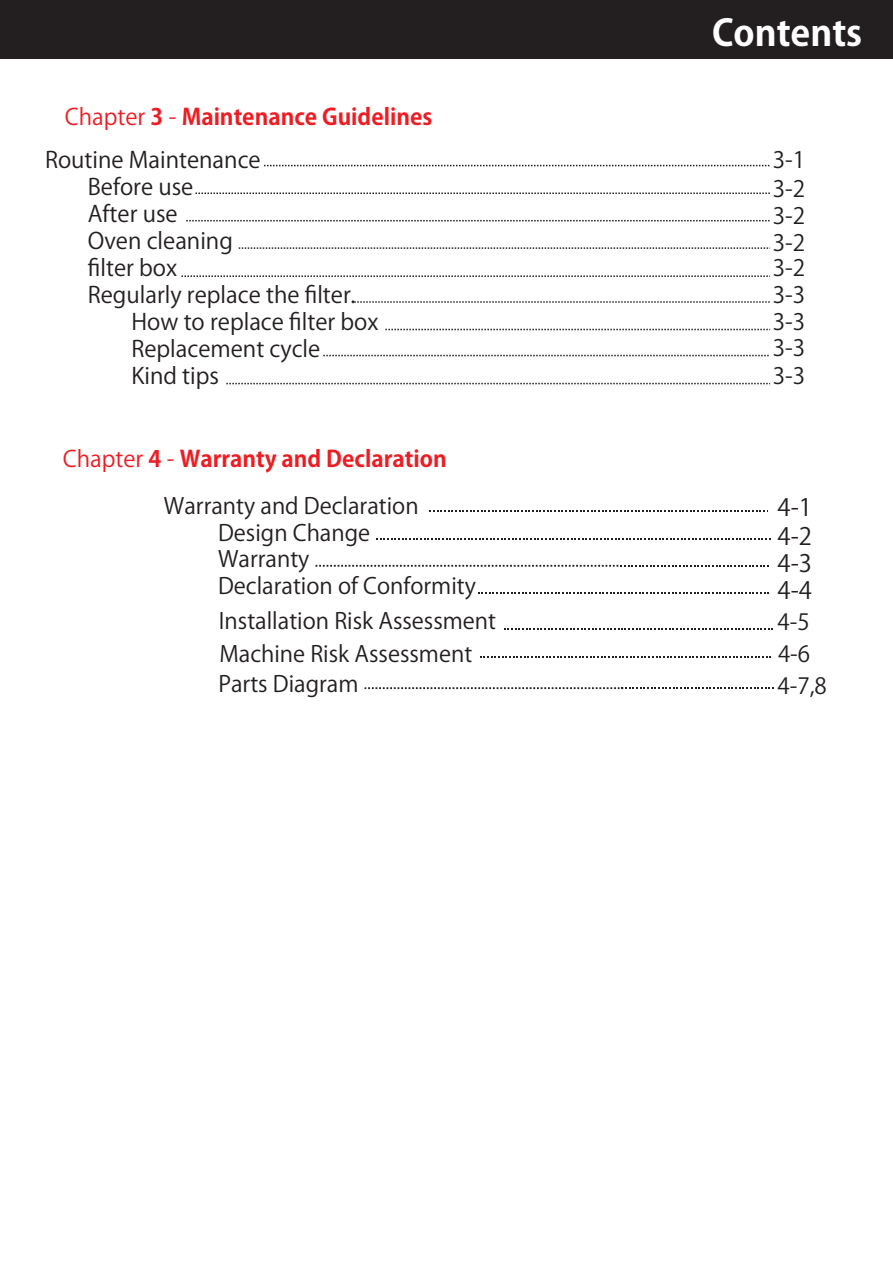
<style>
.page{position:relative;width:893px;height:1263px;background:#fff}
.page>*{position:absolute;margin:0;border:0;box-sizing:border-box;transform-origin:0 0}
.t1{font:36px "Koz Go Pr 6 N Bold 90 msp RKSJ H";color:#fff}
.t2{font:23.85px/27.8px "Koz Go Pr 6 N Regular 90 msp RKSJ H";color:#231f20;text-align:justify}
.t3{font:22.5px/27px "Koz Go Pr 6 N Regular 90 msp RKSJ H";color:#231f20;text-align:justify}
.t4{font:22.5px "Koz Go Pr 6 N Bold 90 msp RKSJ H";color:#ee1d23}
.t5{font:22.35px/26.8px "Koz Go Pr 6 N Regular 90 msp RKSJ H";color:#231f20}
.s1{font-family:"Koz Go Pr 6 N Regular 90 msp RKSJ H"}
</style>
<div class="page">
<svg style="left:264px;top:165px;width:505px;height:1px"></svg>
<svg style="left:195px;top:193px;width:575px;height:1px"></svg>
<svg style="left:239px;top:247px;width:531px;height:2px"></svg>
<svg style="left:186px;top:220px;width:583px;height:1px"></svg>
<svg style="left:181px;top:275px;width:589px;height:2px"></svg>
<svg style="left:323px;top:355px;width:446px;height:1px"></svg>
<svg style="left:226px;top:383px;width:544px;height:1px"></svg>
<svg style="left:354px;top:301px;width:416px;height:2px"></svg>
<svg style="left:385px;top:329px;width:385px;height:1px"></svg>
<svg style="left:429px;top:510px;width:339px;height:2px"></svg>
<svg style="left:376px;top:538px;width:394px;height:2px"></svg>
<svg style="left:504px;top:628px;width:269px;height:2px"></svg>
<svg style="left:478px;top:592px;width:291px;height:2px"></svg>
<svg style="left:480px;top:656px;width:291px;height:2px"></svg>
<svg style="left:315px;top:565px;width:454px;height:2px"></svg>
<svg style="left:364px;top:687px;width:410px;height:2px"></svg>
<div style="left:0;top:0;width:892px;height:59px;background:#231f20"></div>
<p class="t4" style="left:65px;top:108px;width:369px"><span class="s1">Chapter</span> 3 <span class="s1">-</span> Maintenance Guidelines</p>
<p class="t3" style="left:45px;top:149px;width:217px">Routine Maintenance</p>
<p class="t3" style="left:88px;top:203px;width:91px">After use</p>
<p class="t3" style="left:88px;top:230px;width:147px">Oven cleaning</p>
<p class="t3" style="left:88px;top:257px;width:91px">filter box</p>
<p class="t3" style="left:88px;top:284px;width:269px">Regularly replace the filter.</p>
<p class="t3" style="left:131px;top:311px;width:249px">How to replace filter box</p>
<p class="t3" style="left:131px;top:338px;width:190px">Replacement cycle</p>
<p class="t3" style="left:131px;top:365px;width:89px">Kind tips</p>
<p class="t3" style="left:88px;top:176px;width:107px">Before use</p>
<p class="t4" style="left:63px;top:450px;width:385px"><span class="s1">Chapter</span> 4 <span class="s1">-</span> Warranty and Declaration</p>
<h1 class="t1" style="left:712px;top:19px;width:152px">Contents</h1>
<p class="t3" style="left:773px;top:149px;width:34px">3-1<br>3-2<br>3-2<br>3-2<br>3-2<br>3-3</p>
<p class="t3" style="left:773px;top:336px;width:34px;line-height:28.2px">3-3<br>3-3</p>
<p class="t3" style="left:773px;top:311px;width:34px">3-3</p>
<p class="t5" style="left:218px;top:495px;width:259px;text-indent:-54px">Warranty and Declaration<br>Design Change<br>Warranty<br>Declaration of Conformity</p>
<p class="t2" style="left:777px;top:496px;width:36px">4-1<br>4-2<br>4-3<br>4-4</p>
<p class="t5" style="left:219px;top:607px;width:279px;line-height:33.5px">Installation Risk Assessment<br>Machine Risk Assessment</p>
<p class="t5" style="left:777px;top:611px;width:34px">4-5</p>
<p class="t5" style="left:778px;top:643px;width:34px">4-6</p>
<p class="t5" style="left:218px;top:673px;width:142px">Parts Diagram</p>
<p class="t5" style="left:777px;top:675px;width:51px">4-7,8</p>
</div>
